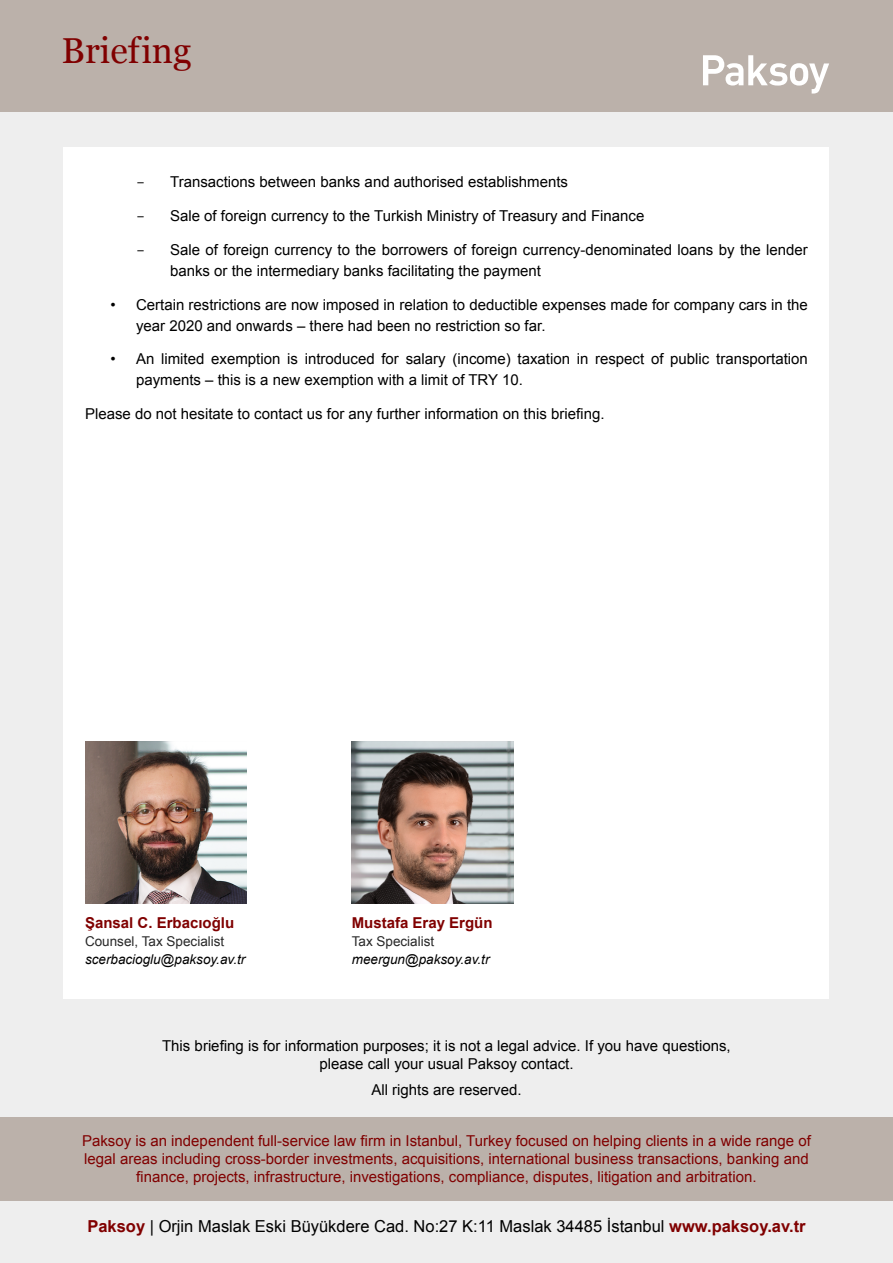
<style>
.page{position:relative;width:893px;height:1263px;background:#eee}
.page>*{position:absolute;margin:0;border:0;box-sizing:border-box;transform-origin:0 0}
.t1{font:36px "Georgia";color:#800000}
.t2{font:16.5px "Arial";color:#000}
.t3{font:15px/21px "Arial";color:#000}
.t4{font:15px/18px "Arial";color:#800000;text-align:center}
.t5{font:700 15px "Arial";color:#800000}
.t6{font:italic 13.5px "Arial";color:#000}
.t7{font:13.5px "Arial";color:#282828}
.s1{font-family:"Courier New"}
.s2{font-weight:700;color:#800000}
</style>
<div class="page">
<div style="left:0;top:0;width:893px;height:112px;background:#bbb1aa"></div>
<div style="left:64px;top:147px;width:765px;height:851px;background:#fff"></div>
<svg style="left:703px;top:55px;width:126px;height:39px"></svg>
<div style="left:0;top:1117px;width:893px;height:83px;background:#bbb1aa"></div>
<img style="left:352px;top:741px;width:161px;height:162px">
<img style="left:85px;top:741px;width:162px;height:162px">
<h1 class="t1" style="left:62px;top:25px;width:131px">Briefing</h1>
<p class="t3" style="left:136px;top:172px;width:434px"><span class="s1">-</span> Transactions between banks and authorised establishments</p>
<p class="t3" style="left:136px;top:206px;width:510px"><span class="s1">-</span> Sale of foreign currency to the Turkish Ministry of Treasury and Finance</p>
<p class="t3" style="left:170px;top:239px;width:639px;text-indent:-34px"><span class="s1">-</span> Sale of foreign currency to the borrowers of foreign currency-denominated loans by the lender banks or the intermediary banks facilitating the payment</p>
<p class="t3" style="left:136px;top:294px;width:673px;text-indent:-26px">• Certain restrictions are now imposed in relation to deductible expenses made for company cars in the year 2020 and onwards – there had been no restriction so far.</p>
<p class="t3" style="left:136px;top:349px;width:673px;text-indent:-26px">• An limited exemption is introduced for salary (income) taxation in respect of public transportation payments – this is a new exemption with a limit of TRY 10.</p>
<p class="t3" style="left:85px;top:404px;width:521px">Please do not hesitate to contact us for any further information on this briefing.</p>
<p class="t5" style="left:85px;top:913px;width:151px">Şansal C. Erbacıoğlu</p>
<p class="t7" style="left:85px;top:932px;width:141px">Counsel, Tax Specialist</p>
<p class="t6" style="left:85px;top:950px;width:162px">scerbacioglu@paksoy.av.tr</p>
<p class="t5" style="left:352px;top:913px;width:142px">Mustafa Eray Ergün</p>
<p class="t7" style="left:352px;top:932px;width:84px">Tax Specialist</p>
<p class="t6" style="left:352px;top:950px;width:139px">meergun@paksoy.av.tr</p>
<p class="t3" style="left:162px;top:1036px;width:570px;line-height:18px;text-align:center">This briefing is for information purposes; it is not a legal advice. If you have questions, please call your usual Paksoy contact.</p>
<p class="t3" style="left:371px;top:1079px;width:152px">All rights are reserved.</p>
<p class="t4" style="left:82px;top:1132px;width:730px">Paksoy is an independent full-service law firm in Istanbul, Turkey focused on helping clients in a wide range of legal areas including cross-border investments, acquisitions, international business transactions, banking and finance, projects, infrastructure, investigations, compliance, disputes, litigation and arbitration.</p>
<p class="t2" style="left:87px;top:1216px;width:720px"><span class="s2">Paksoy</span> | Orjin Maslak Eski Büyükdere Cad. No:27 K:11 Maslak 34485 İstanbul <span class="s2">www.paksoy.av.tr</span></p>
</div>
